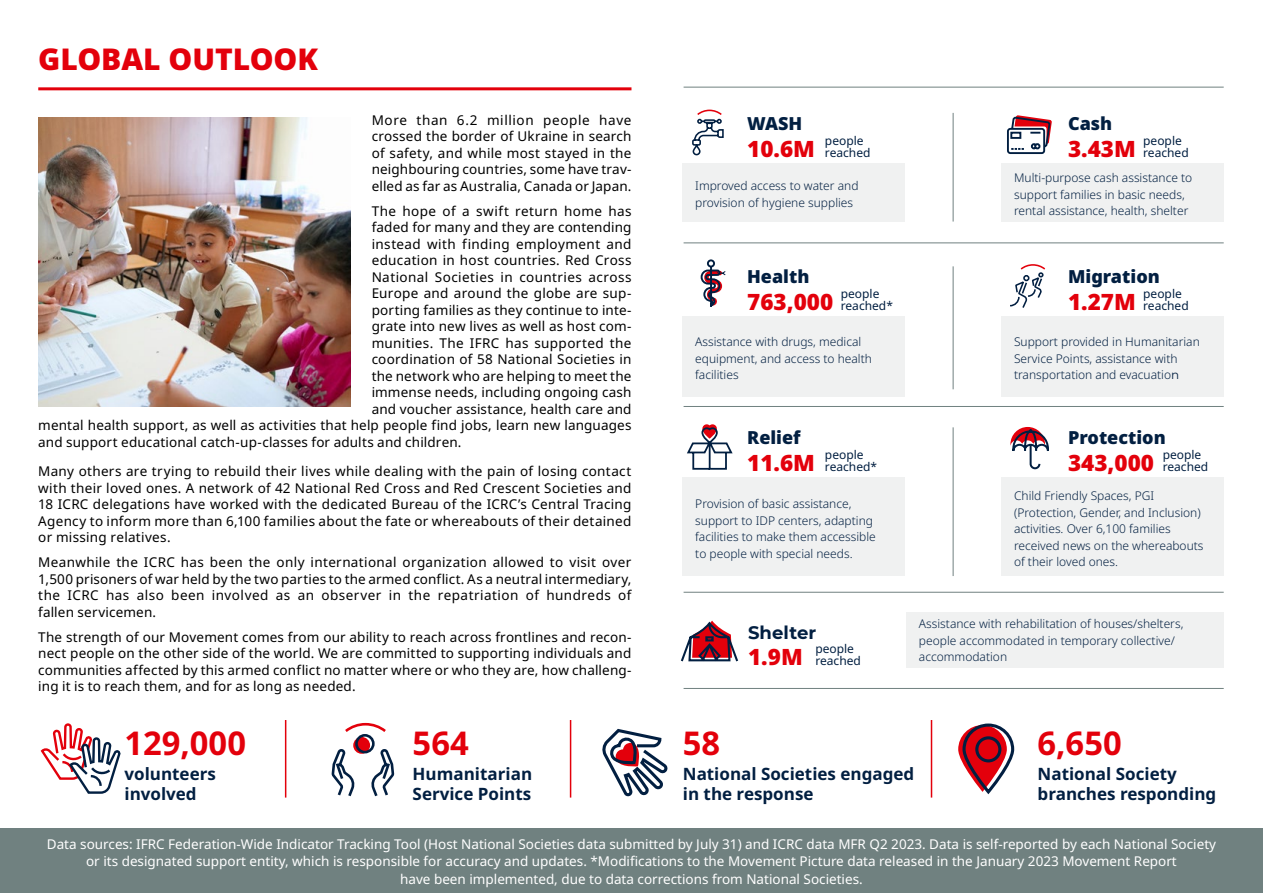
<style>
.page{position:relative;width:1263px;height:893px;background:#fff}
.page>*{position:absolute;margin:0;border:0;box-sizing:border-box;transform-origin:0 0}
.t1{font:700 32.7px "Noto Sans";color:#e3000b}
.t2{font:900 30px "Noto Sans";color:#e3000b}
.t3{font:900 22.5px "Noto Sans";color:#e3000b}
.t4{font:900 18px "Noto Sans";color:#021f41}
.t5{font:700 18px "Montserrat";color:#021f41}
.t6{font:700 16.95px/20.4px "Noto Sans";color:#021f41}
.t7{font:13.5px/16.5px "Noto Sans";letter-spacing:.015em;color:#000;text-align:justify}
.t8{font:13.5px/17.2px "Noto Sans";color:#fff;text-align:center}
.t9{font:300 12px/16.5px "Noto Sans";color:#021f41}
.t10{font:12px/12px "Noto Sans";color:#021f41}
.s1{font-family:"Montserrat";font-weight:400}
</style>
<div class="page">
<div style="left:906px;top:613px;width:317px;height:55px;background:#f0f1f1"></div>
<hr style="left:285px;top:720px;width:1px;height:78px;background:#e3000b">
<hr style="left:570px;top:720px;width:1px;height:78px;background:#e3000b">
<hr style="left:931px;top:720px;width:1px;height:78px;background:#e3000b">
<hr style="left:684px;top:242px;width:540px;height:1px;background:#708180">
<hr style="left:684px;top:406px;width:540px;height:1px;background:#708180">
<hr style="left:684px;top:592px;width:540px;height:1px;background:#708180">
<hr style="left:684px;top:688px;width:540px;height:1px;background:#708180">
<div style="left:0;top:828px;width:1263px;height:65px;background:#708180"></div>
<hr style="left:684px;top:87px;width:540px;height:1px;background:#708180">
<div style="left:682px;top:163px;width:223px;height:59px;background:#f0f1f1"></div>
<div style="left:1001px;top:163px;width:223px;height:59px;background:#f0f1f1"></div>
<hr style="left:953px;top:113px;width:1px;height:109px;background:#708180">
<div style="left:682px;top:316px;width:223px;height:80px;background:#f0f1f1"></div>
<div style="left:1001px;top:316px;width:223px;height:80px;background:#f0f1f1"></div>
<hr style="left:953px;top:266px;width:1px;height:123px;background:#708180">
<div style="left:682px;top:477px;width:223px;height:99px;background:#f0f1f1"></div>
<div style="left:1001px;top:477px;width:223px;height:99px;background:#f0f1f1"></div>
<hr style="left:953px;top:427px;width:1px;height:149px;background:#708180">
<hr style="left:38px;top:87px;width:593px;height:3px;background:#e3000b">
<img style="left:38px;top:118px;width:312px;height:289px">
<svg style="left:40px;top:723px;width:81px;height:71px"></svg>
<svg style="left:700px;top:259px;width:26px;height:48px"></svg>
<svg style="left:680px;top:620px;width:59px;height:42px"></svg>
<svg style="left:692px;top:109px;width:32px;height:47px"></svg>
<svg style="left:331px;top:722px;width:64px;height:75px"></svg>
<svg style="left:1010px;top:427px;width:39px;height:43px"></svg>
<svg style="left:1010px;top:264px;width:36px;height:44px"></svg>
<svg style="left:687px;top:424px;width:46px;height:46px"></svg>
<svg style="left:1007px;top:115px;width:45px;height:39px"></svg>
<svg style="left:602px;top:728px;width:64px;height:69px"></svg>
<svg style="left:958px;top:725px;width:49px;height:67px"></svg>
<svg style="left:961px;top:723px;width:54px;height:72px"></svg>
<h2 class="t2" style="left:38px;top:42px;width:281px">GLOBAL OUTLOOK</h2>
<p class="t7" style="left:372px;top:112px;width:261px">More than 6.2 million people have crossed the border of Ukraine in search of safety, and while most stayed in the neighbouring countries, some have trav&shy;elled as far as Australia, Canada or Japan.</p>
<p class="t7" style="left:372px;top:203px;width:261px">The hope of a swift return home has</p>
<p class="t7" style="left:372px;top:220px;width:261px">faded for many and they are contending</p>
<p class="t7" style="left:372px;top:236px;width:261px">instead with finding employment and</p>
<p class="t7" style="left:372px;top:253px;width:261px">education in host countries. Red Cross</p>
<p class="t7" style="left:372px;top:269px;width:261px">National Societies in countries across</p>
<p class="t7" style="left:372px;top:286px;width:261px">Europe and around the globe are sup-</p>
<p class="t7" style="left:372px;top:302px;width:261px">porting families as they continue to inte-</p>
<p class="t7" style="left:372px;top:319px;width:261px">grate into new lives as well as host com-</p>
<p class="t7" style="left:372px;top:335px;width:261px">munities. The IFRC has supported the</p>
<p class="t7" style="left:372px;top:352px;width:261px">coordination of 58 National Societies in</p>
<p class="t7" style="left:372px;top:368px;width:261px">the network who are helping to meet the</p>
<p class="t7" style="left:372px;top:385px;width:261px">immense needs, including ongoing cash</p>
<p class="t7" style="left:372px;top:401px;width:261px">and voucher assistance, health care and</p>
<p class="t7" style="left:38px;top:418px;width:595px">mental health support, as well as activities that help people find jobs, learn new languages</p>
<p class="t7" style="left:38px;top:434px;width:425px">and support educational catch-up-classes for adults and children.</p>
<p class="t7" style="left:38px;top:463px;width:595px">Many others are trying to rebuild their lives while dealing with the pain of losing contact with their loved ones. A network of 42 National Red Cross and Red Crescent Societies and 18 ICRC delegations have worked with the dedicated Bureau of the ICRC’s Central Tracing Agency to inform more than 6,100 families about the fate or whereabouts of their detained or missing relatives.</p>
<p class="t7" style="left:38px;top:554px;width:595px">Meanwhile the ICRC has been the only international organization allowed to visit over 1,500 prisoners of war held by the two parties to the armed conflict. As a neutral intermediary, the ICRC has also been involved as an observer in the repatriation of hundreds of fallen servicemen.</p>
<p class="t7" style="left:38px;top:629px;width:595px">The strength of our Movement comes from our ability to reach across frontlines and recon&shy;nect people on the other side of the world. We are committed to supporting individuals and communities affected by this armed conflict no matter where or who they are, how challeng&shy;ing it is to reach them, and for as long as needed.</p>
<h3 class="t4" style="left:747px;top:113px;width:57px">WASH</h3>
<h3 class="t3" style="left:747px;top:136px;width:69px">10.6M</h3>
<p class="t10" style="left:825px;top:134px;width:47px">people reached</p>
<p class="t9" style="left:695px;top:178px;width:165px">Improved access to water and provision of hygiene supplies</p>
<h3 class="t4" style="left:1068px;top:113px;width:46px">Cash</h3>
<h3 class="t3" style="left:1068px;top:136px;width:69px">3.43M</h3>
<p class="t10" style="left:1143px;top:134px;width:47px">people reached</p>
<p class="t9" style="left:1014px;top:170px;width:180px">Multi-purpose cash assistance to support families in basic needs, rental assistance, health, shelter</p>
<h3 class="t4" style="left:1068px;top:266px;width:93px">Migration</h3>
<h3 class="t3" style="left:1068px;top:289px;width:69px">1.27M</h3>
<h3 class="t4" style="left:747px;top:266px;width:64px">Health</h3>
<h3 class="t3" style="left:747px;top:289px;width:88px">763,000</h3>
<p class="t10" style="left:841px;top:288px;width:54px">people reached*</p>
<p class="t10" style="left:1143px;top:288px;width:47px">people reached</p>
<p class="t9" style="left:695px;top:334px;width:178px">Assistance with drugs, medical equipment, and access to health facilities</p>
<p class="t9" style="left:1014px;top:334px;width:187px">Support provided in Humanitarian<br>Service Points, assistance with transportation and evacuatio<span class="s1">n</span></p>
<h3 class="t4" style="left:747px;top:427px;width:55px">Relief</h3>
<h3 class="t3" style="left:747px;top:450px;width:69px">11.6M</h3>
<h3 class="t4" style="left:1068px;top:427px;width:99px">Protection</h3>
<h3 class="t3" style="left:1068px;top:450px;width:88px">343,000</h3>
<p class="t10" style="left:825px;top:449px;width:54px">people reached*</p>
<p class="t10" style="left:1163px;top:449px;width:47px">people reached</p>
<p class="t9" style="left:695px;top:496px;width:182px">Provision of basic assistance, support to IDP centers, adapting facilities to make them accessible to people with special needs.</p>
<p class="t9" style="left:1014px;top:488px;width:191px">Child Friendly Spaces, PGI (Protection, Gender, and Inclusion) activities. Over 6,100 families received news on the whereabouts of their loved ones.</p>
<h3 class="t5" style="left:748px;top:620px;width:70px">Shelter</h3>
<h3 class="t3" style="left:748px;top:644px;width:56px">1.9M</h3>
<p class="t10" style="left:815px;top:642px;width:47px">people reached</p>
<p class="t9" style="left:919px;top:616px;width:266px">Assistance with rehabilitation of houses/shelters, people accommodated in temporary collective/ accommodation</p>
<h1 class="t1" style="left:1037px;top:724px;width:86px">6,650</h1>
<p class="t6" style="left:1037px;top:764px;width:180px">National Society branches responding</p>
<p class="t8" style="left:47px;top:836px;width:1171px">Data sources: IFRC Federation-Wide Indicator Tracking Tool (Host National Societies data submitted by July 31) and ICRC data MFR Q2 2023. Data is self-reported by each National Society or its designated support entity, which is responsible for accuracy and updates. *Modifications to the Movement Picture data released in the January 2023 Movement Report<br>have been implemented, due to data corrections from National Societies.</p>
<h1 class="t1" style="left:124px;top:724px;width:123px">129,000</h1>
<p class="t6" style="left:124px;top:764px;width:93px">volunteers involved</p>
<h1 class="t1" style="left:683px;top:724px;width:39px">58</h1>
<p class="t6" style="left:683px;top:764px;width:233px">National Societies engaged in the response</p>
<h1 class="t1" style="left:413px;top:724px;width:58px">564</h1>
<p class="t6" style="left:413px;top:764px;width:121px">Humanitarian<br>Service Points</p>
</div>
